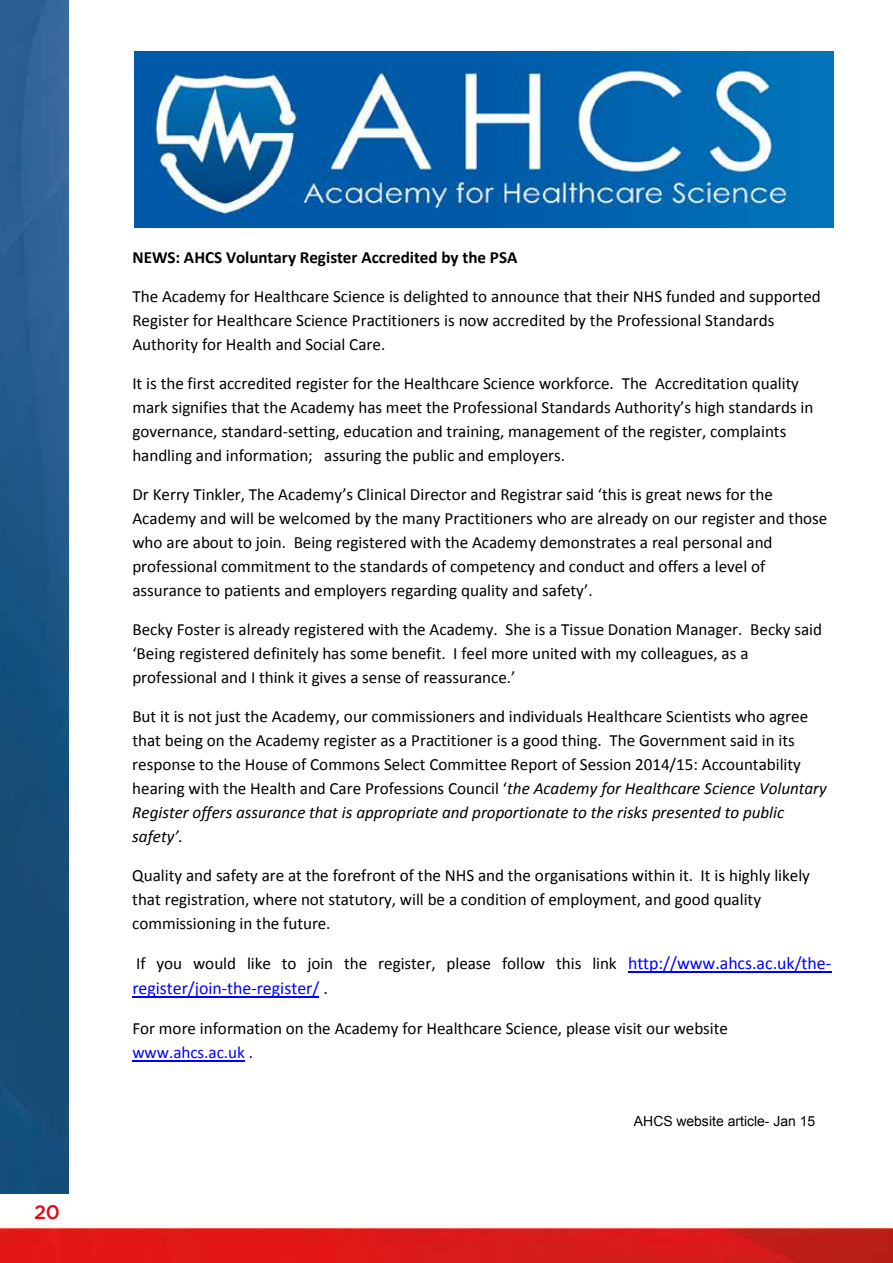
<style>
.page{position:relative;width:893px;height:1263px;background:#fff}
.page>*{position:absolute;margin:0;border:0;box-sizing:border-box;transform-origin:0 0}
.t1{font:500 19.5px "Gotham";color:#e30613}
.t2{font:17.85px "Calibri";color:#00f}
.t3{font:17.1px/24px "Calibri";color:#000}
.t4{font:700 17.1px "Calibri";color:#000}
.t5{font:13.95px "Arial";color:#000}
.s1{font-style:italic}
.s2{font-size:17.85px;color:#00f}
.s3{color:#000}
.s4{color:#00f}
</style>
<div class="page">
<img style="left:0;top:0;width:68px;height:1194px">
<img style="left:0;top:1229px;width:893px;height:34px">
<hr style="left:628px;top:971px;width:203px;height:1px;background:#00f">
<hr style="left:132px;top:996px;width:187px;height:1px;background:#00f">
<hr style="left:132px;top:1060px;width:113px;height:1px;background:#00f">
<img style="left:135px;top:51px;width:698px;height:177px">
<p class="t1" style="left:34px;top:1201px;width:27px">20</p>
<p class="t4" style="left:132px;top:246px;width:387px">NEWS: AHCS Voluntary Register Accredited by the PSA</p>
<p class="t3" style="left:132px;top:284px;width:690px">The Academy for Healthcare Science is delighted to announce that their NHS funded and supported<br>Register for Healthcare Science Practitioners is now accredited by the Professional Standards<br>Authority for Health and Social Care.</p>
<p class="t3" style="left:132px;top:372px;width:683px">It is the first accredited register for the Healthcare Science workforce. The Accreditation quality mark signifies that the Academy has meet the Professional Standards Authority’s high standards in governance, standard-setting, education and training, management of the register, complaints handling and information; assuring the public and employers.</p>
<p class="t3" style="left:132px;top:483px;width:696px">Dr Kerry Tinkler, The Academy’s Clinical Director and Registrar said ‘this is great news for the Academy and will be welcomed by the many Practitioners who are already on our register and those who are about to join. Being registered with the Academy demonstrates a real personal and professional commitment to the standards of competency and conduct and offers a level of assurance to patients and employers regarding quality and safety’.</p>
<p class="t3" style="left:132px;top:617px;width:691px">Becky Foster is already registered with the Academy. She is a Tissue Donation Manager. Becky said ‘Being registered definitely has some benefit. I feel more united with my colleagues, as a professional and I think it gives a sense of reassurance.’</p>
<p class="t3" style="left:132px;top:705px;width:696px">But it is not just the Academy, our commissioners and individuals Healthcare Scientists who agree that being on the Academy register as a Practitioner is a good thing. The Government said in its response to the House of Commons Select Committee Report of Session 2014/15: Accountability hearing with the Health and Care Professions Council ‘<span class="s1">the Academy for Healthcare Science Voluntary Register offers assurance that is appropriate and proportionate to the risks presented to public safety’.</span></p>
<p class="t3" style="left:132px;top:863px;width:679px">Quality and safety are at the forefront of the NHS and the organisations within it. It is highly likely that registration, where not statutory, will be a condition of employment, and good quality commissioning in the future.</p>
<p class="t3" style="left:136px;top:952px;width:696px">If you would like to join the register, please follow this link <span class="s2">http://www.ahcs.ac.uk/the-</span></p>
<p class="t2" style="left:132px;top:977px;width:197px">register/join-the-register/ <span class="s3">.</span></p>
<p class="t3" style="left:132px;top:1016px;width:597px">For more information on the Academy for Healthcare Science, please visit our website <span class="s4">www.ahcs.ac.uk</span> .</p>
<p class="t5" style="left:634px;top:1112px;width:183px">AHCS website article- Jan 15</p>
</div>
